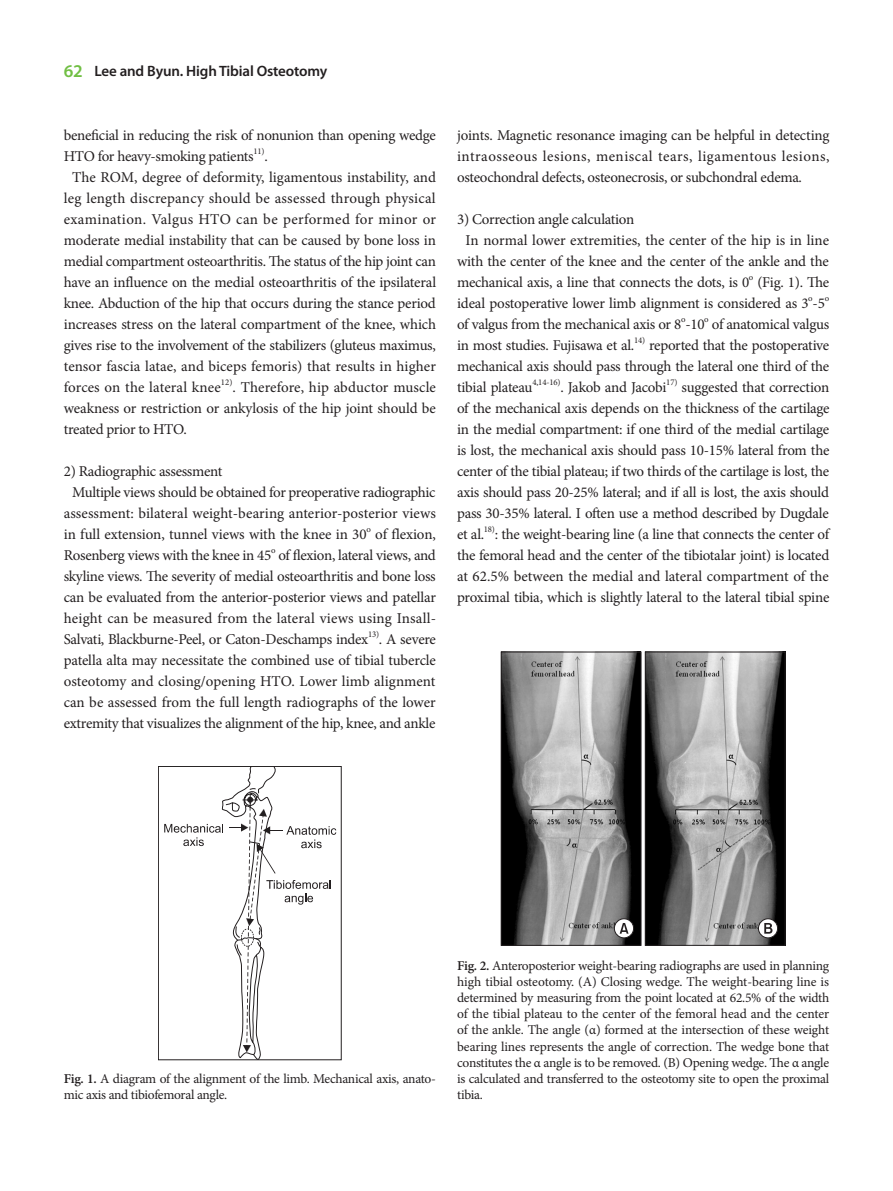
<style>
.page{position:relative;width:893px;height:1191px;background:#fff}
.page>*{position:absolute;margin:0;border:0;box-sizing:border-box;transform-origin:0 0}
.본문{font:15px/21px "Minion Pro";letter-spacing:-.02em;color:#231f20;text-align:justify}
.서론1{font:15px "Minion Pro";letter-spacing:-.02em;color:#231f20}
.머리말짝수{font:600 15px "Myriad Pro";letter-spacing:-.01em;color:#231f20}
.그림제목{font:13.5px/16.2px "Minion Pro";letter-spacing:-.025em;color:#231f20}
.본문-2{font:8.7px "Minion Pro";letter-spacing:-.015em;color:#231f20}
.s1{font-size:18px;color:#71bf44}
.s2{font-weight:600}
</style>
<div class="page">
<div style="left:158px;top:766px;width:183px;height:294px;border:1px solid #231f20"></div>
<svg style="left:164px;top:766px;width:172px;height:294px"></svg>
<svg style="left:501px;top:652px;width:284px;height:293px"></svg>
<p class="머리말짝수" style="left:64px;top:61px;width:265px"><span class="s1">62</span> Lee and Byun. High Tibial Osteotomy</p>
<p class="본문" style="left:64px;top:125px;width:374px">beneficial in reducing the risk of nonunion than opening wedge<br>HTO for heavy-smoking patients</p>
<p class="본문-2" style="left:253px;top:145px;width:13px">11)</p>
<p class="본문" style="left:264px;top:146px;width:5px">.</p>
<p class="본문" style="left:64px;top:167px;width:374px;text-indent:9px">The ROM, degree of deformity, ligamentous instability, and leg length discrepancy should be assessed through physical examination. Valgus HTO can be performed for minor or moderate medial instability that can be caused by bone loss in medial compartment osteoarthritis. The status of the hip joint can have an influence on the medial osteoarthritis of the ipsilateral knee. Abduction of the hip that occurs during the stance period increases stress on the lateral compartment of the knee, which gives rise to the involvement of the stabilizers (gluteus maximus, tensor fascia latae, and biceps femoris) that results in higher forces on the lateral knee</p>
<p class="본문-2" style="left:221px;top:376px;width:13px">12)</p>
<p class="본문" style="left:64px;top:377px;width:374px;text-indent:169px">. Therefore, hip abductor muscle weakness or restriction or ankylosis of the hip joint should be treated prior to HTO.</p>
<p class="서론1" style="left:64px;top:461px;width:160px">2) Radiographic assessment</p>
<p class="본문" style="left:64px;top:482px;width:374px;text-indent:9px">Multiple views should be obtained for preoperative radiographic assessment: bilateral weight-bearing anterior-posterior views in full extension, tunnel views with the knee in 30</p>
<p class="본문-2" style="left:366px;top:523px;width:6px">o</p>
<p class="본문" style="left:375px;top:524px;width:62px">of flexion,</p>
<p class="본문" style="left:64px;top:545px;width:209px">Rosenberg views with the knee in 45</p>
<p class="본문-2" style="left:271px;top:544px;width:6px">o</p>
<p class="본문" style="left:64px;top:545px;width:374px;text-indent:215px">of flexion, lateral views, and skyline views. The severity of medial osteoarthritis and bone loss can be evaluated from the anterior-posterior views and patellar height can be measured from the lateral views using Insall-Salvati, Blackburne-Peel, or Caton-Deschamps index</p>
<p class="본문-2" style="left:368px;top:628px;width:13px">13)</p>
<p class="본문" style="left:64px;top:629px;width:374px;text-indent:315px">. A severe patella alta may necessitate the combined use of tibial tubercle osteotomy and closing/opening HTO. Lower limb alignment can be assessed from the full length radiographs of the lower extremity that visualizes the alignment of the hip, knee, and ankle</p>
<p class="본문" style="left:457px;top:125px;width:374px">joints. Magnetic resonance imaging can be helpful in detecting intraosseous lesions, meniscal tears, ligamentous lesions, osteochondral defects, osteonecrosis, or subchondral edema.</p>
<p class="서론1" style="left:457px;top:209px;width:179px">3) Correction angle calculation</p>
<p class="본문" style="left:457px;top:230px;width:374px;text-indent:9px">In normal lower extremities, the center of the hip is in line with the center of the knee and the center of the ankle and the mechanical axis, a line that connects the dots, is 0</p>
<p class="본문-2" style="left:749px;top:271px;width:6px">o</p>
<p class="본문" style="left:457px;top:272px;width:374px;text-align:right">(Fig. 1). The<br>ideal postoperative lower limb alignment is considered as 3 -5</p>
<p class="본문-2" style="left:808px;top:292px;width:6px">o</p>
<p class="본문-2" style="left:825px;top:292px;width:6px">o</p>
<p class="본문-2" style="left:681px;top:313px;width:6px">o</p>
<p class="본문-2" style="left:704px;top:313px;width:6px">o</p>
<p class="본문" style="left:712px;top:314px;width:119px">of anatomical valgus</p>
<p class="본문" style="left:457px;top:314px;width:249px">of valgus from the mechanical axis or 8 -10</p>
<p class="본문" style="left:457px;top:335px;width:179px">in most studies. Fujisawa et al.</p>
<p class="본문-2" style="left:634px;top:334px;width:13px">14)</p>
<p class="본문" style="left:457px;top:335px;width:374px;text-indent:192px">reported that the postoperative mechanical axis should pass through the lateral one third of the tibial plateau</p>
<p class="본문-2" style="left:532px;top:376px;width:30px">4,14-16)</p>
<p class="본문" style="left:560px;top:377px;width:108px">. Jakob and Jacobi</p>
<p class="본문-2" style="left:666px;top:376px;width:13px">17)</p>
<p class="본문" style="left:457px;top:377px;width:374px;text-indent:224px">suggested that correction of the mechanical axis depends on the thickness of the cartilage in the medial compartment: if one third of the medial cartilage is lost, the mechanical axis should pass 10-15% lateral from the center of the tibial plateau; if two thirds of the cartilage is lost, the axis should pass 20-25% lateral; and if all is lost, the axis should pass 30-35% lateral. I often use a method described by Dugdale et al.</p>
<p class="본문-2" style="left:484px;top:523px;width:13px">18)</p>
<p class="본문" style="left:457px;top:524px;width:374px;text-indent:38px">: the weight-bearing line (a line that connects the center of the femoral head and the center of the tibiotalar joint) is located at 62.5% between the medial and lateral compartment of the proximal tibia, which is slightly lateral to the lateral tibial spine</p>
<p class="그림제목" style="left:64px;top:1070px;width:372px"><span class="s2">Fig. 1.</span> A diagram of the alignment of the limb. Mechanical axis, anato&shy;mic axis and tibiofemoral angle.</p>
<p class="그림제목" style="left:457px;top:957px;width:374px;text-align:justify"><span class="s2">Fig. 2.</span> Anteroposterior weight-bearing radiographs are used in planning high tibial osteotomy. (A) Closing wedge. The weight-bearing line is determined by measuring from the point located at 62.5% of the width of the tibial plateau to the center of the femoral head and the center of the ankle. The angle (α) formed at the intersection of these weight bearing lines represents the angle of correction. The wedge bone that constitutes the α angle is to be removed. (B) Opening wedge. The α angle is calculated and transferred to the osteotomy site to open the proximal tibia.</p>
</div>
